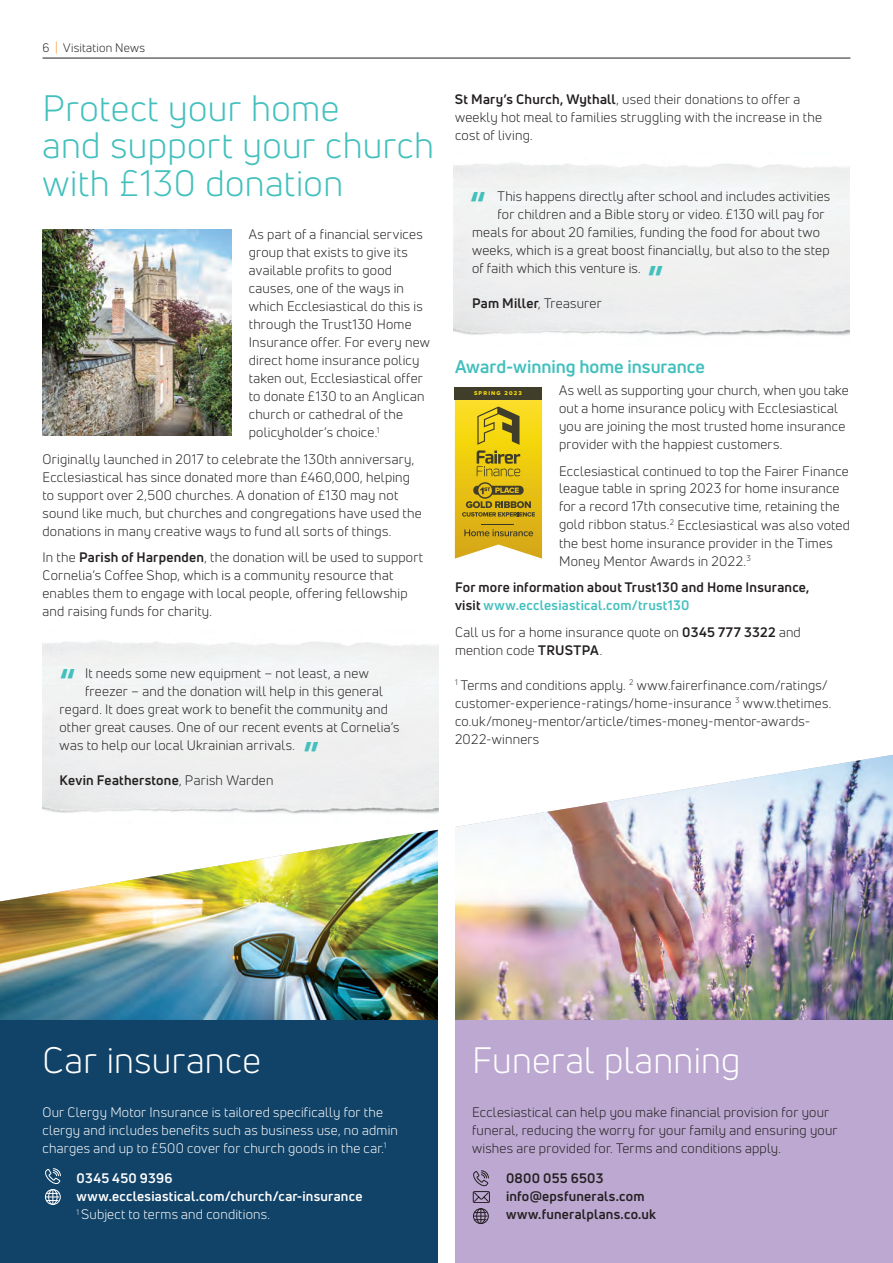
<style>
.page{position:relative;width:893px;height:1263px;background:#fff}
.page>*{position:absolute;margin:0;border:0;box-sizing:border-box;transform-origin:0 0}
._13_Footnotes{font:700 37.8px "Uni Neue";color:#42c0bd}
._07B_Main_Title_Turq{font:36px/37.5px "Uni Neue";letter-spacing:.01em;color:#42c0bd}
._07B_Main_Title_Turq-2{font:36px "Uni Neue";letter-spacing:.01em;color:#fff}
._11B_Subhead_Turquoi{font:700 18px "Uni Neue";letter-spacing:-.005em;color:#42c0bd}
._08A_Main_Copy{font:13.5px/18px "Uni Neue";letter-spacing:.015em;color:#231f20}
._08A_Main_Copy-2{font:700 13.5px/18px "Uni Neue";letter-spacing:.015em;color:#231f20}
._08A_Main_Copy-3{font:13.5px/18px "Uni Neue";letter-spacing:.015em;color:#fff}
._08A_Main_Copy-4{font:700 13.5px/18px "Uni Neue";letter-spacing:.02em;color:#fff}
._02_Page_Info{font:12px "Uni Neue";letter-spacing:.02em;color:#231f20}
.t1{font:5.7px "Proxima Nova Extrabld";letter-spacing:.2em;color:#f6db0a}
.s1{color:#f7931d}
.s2{font-weight:700}
.s3{font-weight:400}
.s4{color:#42c0bd}
</style>
<div class="page">
<img style="left:455px;top:755px;width:438px;height:265px">
<img style="left:0;top:830px;width:438px;height:190px">
<div style="left:0;top:1020px;width:438px;height:243px;background:#114368"></div>
<div style="left:455px;top:1020px;width:438px;height:243px;background:#bca8d0"></div>
<img style="left:43px;top:230px;width:189px;height:206px">
<svg style="left:455px;top:387px;width:87px;height:172px;background:#caad23"></svg>
<svg style="left:472px;top:1170px;width:18px;height:54px"></svg>
<svg style="left:45px;top:1168px;width:16px;height:37px"></svg>
<hr style="left:43px;top:58px;width:807px;height:1px;background:#231f20">
<p class="_02_Page_Info" style="left:43px;top:40px;width:104px">6 <span class="s1">|</span> Visitation News</p>
<p class="_07B_Main_Title_Turq" style="left:43px;top:89px;width:393px">Protect your home<br>and support your church with £130 donation</p>
<p class="_08A_Main_Copy" style="left:249px;top:225px;width:183px">As part of a financial services group that exists to give its available profits to good causes, one of the ways in which Ecclesiastical do this is through the Trust130 Home<br>Insurance offer. For every new direct home insurance policy taken out, Ecclesiastical offer to donate £130 to an Anglican church or cathedral of the policyholder’s choice.<sup>1</sup></p>
<p class="_08A_Main_Copy" style="left:43px;top:450px;width:381px">Originally launched in 2017 to celebrate the 130th anniversary, Ecclesiastical has since donated more than £460,000, helping to support over 2,500 churches. A donation of £130 may not sound like much, but churches and congregations have used the donations in many creative ways to fund all sorts of things.</p>
<p class="_08A_Main_Copy" style="left:43px;top:548px;width:382px">In the <span class="s2">Parish of Harpenden</span>, the donation will be used to support Cornelia’s Coffee Shop, which is a community resource that enables them to engage with local people, offering fellowship and raising funds for charity.</p>
<p class="_08A_Main_Copy" style="left:85px;top:664px;width:285px">It needs some new equipment – not least, a new</p>
<p class="_08A_Main_Copy" style="left:85px;top:682px;width:299px">freezer – and the donation will help in this general</p>
<p class="_08A_Main_Copy" style="left:60px;top:700px;width:330px">regard. It does great work to benefit the community and</p>
<p class="_08A_Main_Copy" style="left:60px;top:718px;width:342px">other great causes. One of our recent events at Cornelia’s</p>
<p class="_08A_Main_Copy" style="left:60px;top:736px;width:237px">was to help our local Ukrainian arrivals.</p>
<p class="_08A_Main_Copy-2" style="left:60px;top:771px;width:215px">Kevin Featherstone<span class="s3">, Parish Warden</span></p>
<p class="_13_Footnotes" style="left:60px;top:658px;width:18px">“</p>
<p class="_13_Footnotes" style="left:303px;top:732px;width:18px">”</p>
<p class="_08A_Main_Copy" style="left:455px;top:90px;width:368px"><span class="s2">St Mary’s Church, Wythall</span>, used their donations to offer a weekly hot meal to families struggling with the increase in the cost of living.</p>
<p class="_08A_Main_Copy" style="left:497px;top:187px;width:334px">This happens directly after school and includes activities</p>
<p class="_08A_Main_Copy" style="left:497px;top:205px;width:328px">for children and a Bible story or video. £130 will pay for</p>
<p class="_08A_Main_Copy" style="left:472px;top:223px;width:350px">meals for about 20 families, funding the food for about two</p>
<p class="_08A_Main_Copy" style="left:472px;top:241px;width:359px">weeks, which is a great boost financially, but also to the step</p>
<p class="_08A_Main_Copy" style="left:472px;top:259px;width:170px">of faith which this venture is.</p>
<p class="_08A_Main_Copy" style="left:472px;top:294px;width:131px"><span class="s2">Pam Miller</span>, Treasurer</p>
<p class="_13_Footnotes" style="left:470px;top:181px;width:18px">“</p>
<p class="_13_Footnotes" style="left:647px;top:256px;width:18px">”</p>
<p class="_11B_Subhead_Turquoi" style="left:455px;top:355px;width:251px">Award-winning home insurance</p>
<p class="_08A_Main_Copy" style="left:559px;top:381px;width:291px">As well as supporting your church, when you take out a home insurance policy with Ecclesiastical you are joining the most trusted home insurance provider with the happiest customers.</p>
<p class="_08A_Main_Copy" style="left:559px;top:462px;width:293px">Ecclesiastical continued to top the Fairer Finance league table in spring 2023 for home insurance for a record 17th consecutive time, retaining the gold ribbon status.<sup>2</sup> Ecclesiastical was also voted the best home insurance provider in the Times Money Mentor Awards in 2022.<sup>3</sup></p>
<p class="_08A_Main_Copy-2" style="left:455px;top:578px;width:356px">For more information about Trust130 and Home Insurance, visit <span class="s4">www.ecclesiastical.com/trust130</span></p>
<p class="_08A_Main_Copy" style="left:455px;top:623px;width:347px">Call us for a home insurance quote on <span class="s2">0345 777 3322</span> and mention code <span class="s2">TRUSTPA</span>.</p>
<p class="_08A_Main_Copy" style="left:455px;top:676px;width:378px"><sup>1</sup> Terms and conditions apply. <sup>2</sup> www.fairerfinance.com/ratings/ customer-experience-ratings/home-insurance <sup>3</sup> www.thetimes. co.uk/money-mentor/article/times-money-mentor-awards-2022-winners</p>
<p class="t1" style="left:474px;top:389px;width:49px">SPRING 2023</p>
<p class="_07B_Main_Title_Turq-2" style="left:43px;top:1039px;width:220px">Car insurance</p>
<p class="_08A_Main_Copy-3" style="left:43px;top:1103px;width:357px">Our Clergy Motor Insurance is tailored specifically for the clergy and includes benefits such as business use, no admin charges and up to £500 cover for church goods in the car.<sup>1</sup></p>
<p class="_08A_Main_Copy-4" style="left:77px;top:1169px;width:287px">0345 450 9396 www.ecclesiastical.com/church/car-insurance<br><sup>1</sup> <span class="s3">Subject to terms and conditions.</span></p>
<p class="_07B_Main_Title_Turq-2" style="left:472px;top:1039px;width:270px">Funeral planning</p>
<p class="_08A_Main_Copy" style="left:472px;top:1103px;width:367px">Ecclesiastical can help you make financial provision for your funeral, reducing the worry for your family and ensuring your wishes are provided for. Terms and conditions apply.</p>
<p class="_08A_Main_Copy-2" style="left:506px;top:1169px;width:152px">0800 055 6503 info@epsfunerals.com www.funeralplans.co.uk</p>
</div>
